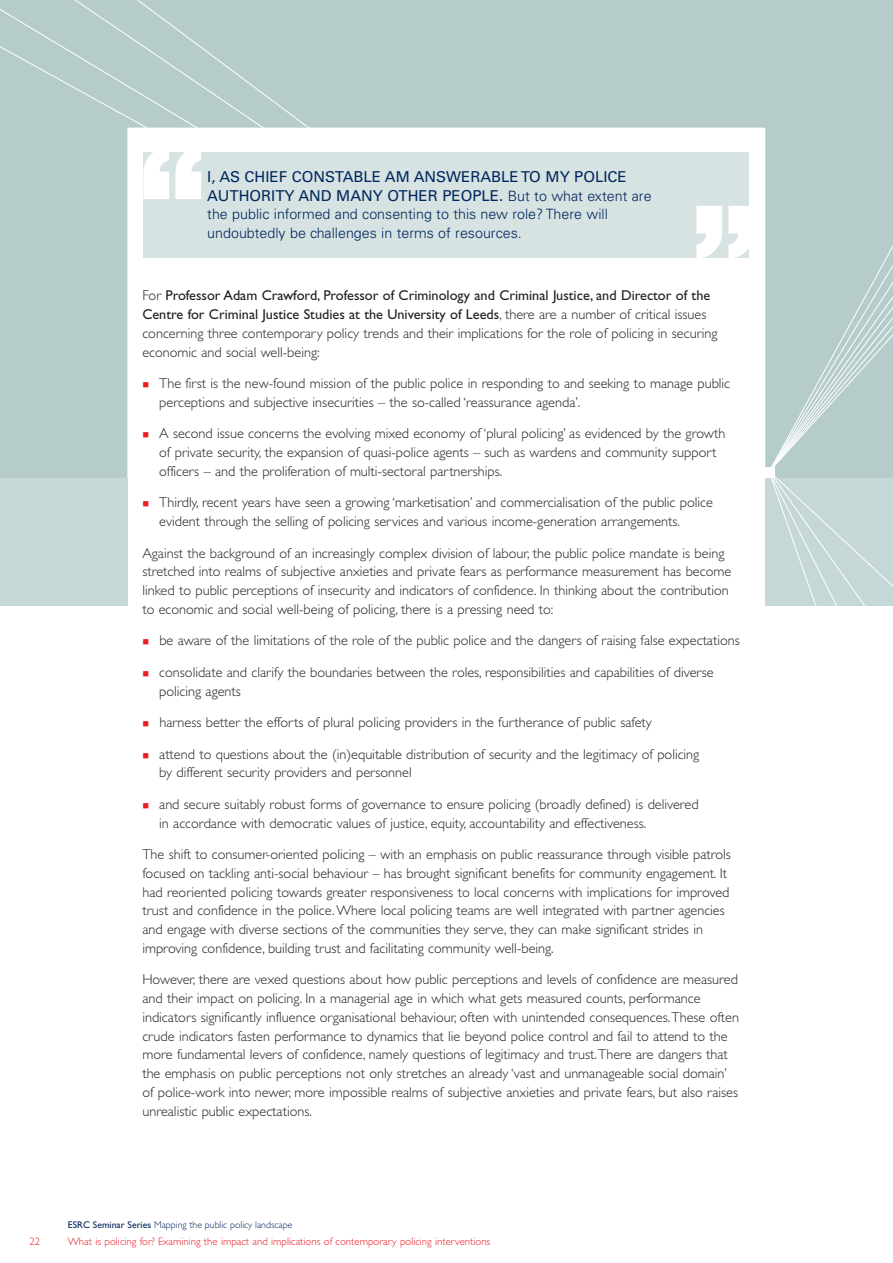
<style>
.page{position:relative;width:893px;height:1263px;background:#fff}
.page>*{position:absolute;margin:0;border:0;box-sizing:border-box;transform-origin:0 0}
.t1{font:700 150px "Helvetica Neue";color:#fff}
.t2{font:15px/18.8px "Univers";color:#00275d}
.t3{font:300 14.25px/18.8px "Gill Sans";color:#231f20}
.t4{font:300 14.25px/18.8px "Univers";color:#00275d}
.t5{font:300 10.8px "Gill Sans";color:#ed1c24}
.t6{font:300 9.75px "Gill Sans";color:#00275d}
.s1{font-weight:300;font-size:14.25px}
.s2{font-weight:400}
</style>
<div class="page">
<svg style="left:0;top:0;width:893px;height:606px"></svg>
<div style="left:765px;top:478px;width:128px;height:128px;background:#c5d7d6"></div>
<div style="left:0;top:478px;width:127px;height:128px;background:#c5d7d6"></div>
<svg style="left:771px;top:473px;width:122px;height:133px"></svg>
<div style="left:0;top:0;width:29px;height:473px;background:#b6cccb"></div>
<svg style="left:29px;top:0;width:741px;height:473px"></svg>
<div style="left:768px;top:73px;width:125px;height:400px;background:#b6cccb"></div>
<div style="left:764px;top:468px;width:10px;height:10px;background:#fff"></div>
<div style="left:144px;top:152px;width:605px;height:105px;background:#d7e3e2"></div>
<svg style="left:143px;top:382px;width:5px;height:6px"></svg>
<svg style="left:143px;top:433px;width:5px;height:5px"></svg>
<svg style="left:143px;top:502px;width:5px;height:5px"></svg>
<h1 class="t1" style="left:138px;top:149px;width:71px">“</h1>
<p class="t2" style="left:207px;top:168px;width:446px">I, AS CHIEF CONSTABLE AM ANSWERABLE TO MY POLICE<br>AUTHORITY AND MANY OTHER PEOPLE. <span class="s1">But to what extent are</span></p>
<p class="t4" style="left:207px;top:206px;width:402px">the public informed and consenting to this new role? There will undoubtedly be challenges in terms of resources.</p>
<h1 class="t1" style="left:690px;top:208px;width:71px">”</h1>
<p class="t3" style="left:142px;top:288px;width:577px">For <span class="s2">Professor Adam Crawford, Professor of Criminology and Criminal Justice, and Director of the Centre for Criminal Justice Studies at the University of Leeds</span>, there are a number of critical issues concerning three contemporary policy trends and their implications for the role of policing in securing economic and social well-being:</p>
<p class="t3" style="left:159px;top:376px;width:572px">The first is the new-found mission of the public police in responding to and seeking to manage public perceptions and subjective insecurities – the so-called ‘reassurance agenda’.</p>
<p class="t3" style="left:159px;top:426px;width:568px">A second issue concerns the evolving mixed economy of ‘plural policing’ as evidenced by the growth of private security, the expansion of quasi-police agents – such as wardens and community support officers – and the proliferation of multi-sectoral partnerships.</p>
<p class="t3" style="left:159px;top:495px;width:555px">Thirdly, recent years have seen a growing ‘marketisation’ and commercialisation of the public police evident through the selling of policing services and various income-generation arrangements.</p>
<p class="t3" style="left:142px;top:545px;width:590px">Against the background of an increasingly complex division of labour, the public police mandate is being stretched into realms of subjective anxieties and private fears as performance measurement has become linked to public perceptions of insecurity and indicators of confidence. In thinking about the contribution to economic and social well-being of policing, there is a pressing need to:</p>
<p class="t3" style="left:159px;top:633px;width:582px">be aware of the limitations of the role of the public police and the dangers of raising false expectations</p>
<p class="t3" style="left:159px;top:664px;width:556px">consolidate and clarify the boundaries between the roles, responsibilities and capabilities of diverse policing agents</p>
<p class="t3" style="left:159px;top:715px;width:494px">harness better the efforts of plural policing providers in the furtherance of public safety</p>
<p class="t3" style="left:159px;top:746px;width:542px">attend to questions about the (in)equitable distribution of security and the legitimacy of policing by different security providers and personnel</p>
<p class="t3" style="left:159px;top:796px;width:541px">and secure suitably robust forms of governance to ensure policing (broadly defined) is delivered in accordance with democratic values of justice, equity, accountability and effectiveness.</p>
<p class="t3" style="left:142px;top:847px;width:590px">The shift to consumer-oriented policing – with an emphasis on public reassurance through visible patrols focused on tackling anti-social behaviour – has brought significant benefits for community engagement. It had reoriented policing towards greater responsiveness to local concerns with implications for improved trust and confidence in the police.Where local policing teams are well integrated with partner agencies and engage with diverse sections of the communities they serve, they can make significant strides in improving confidence, building trust and facilitating community well-being.</p>
<p class="t3" style="left:142px;top:972px;width:598px">However, there are vexed questions about how public perceptions and levels of confidence are measured and their impact on policing. In a managerial age in which what gets measured counts, performance indicators significantly influence organisational behaviour, often with unintended consequences.These often crude indicators fasten performance to dynamics that lie beyond police control and fail to attend to the more fundamental levers of confidence, namely questions of legitimacy and trust.There are dangers that the emphasis on public perceptions not only stretches an already ‘vast and unmanageable social domain’ of police-work into newer, more impossible realms of subjective anxieties and private fears, but also raises unrealistic public expectations.</p>
<p class="t6" style="left:68px;top:1222px;width:226px"><span class="s2">ESRC Seminar Series</span> Mapping the public policy landscape</p>
<p class="t5" style="left:30px;top:1238px;width:12px">22</p>
<p class="t5" style="left:68px;top:1238px;width:424px">What is policing for? Examining the impact and implications of contemporary policing interventions</p>
</div>
